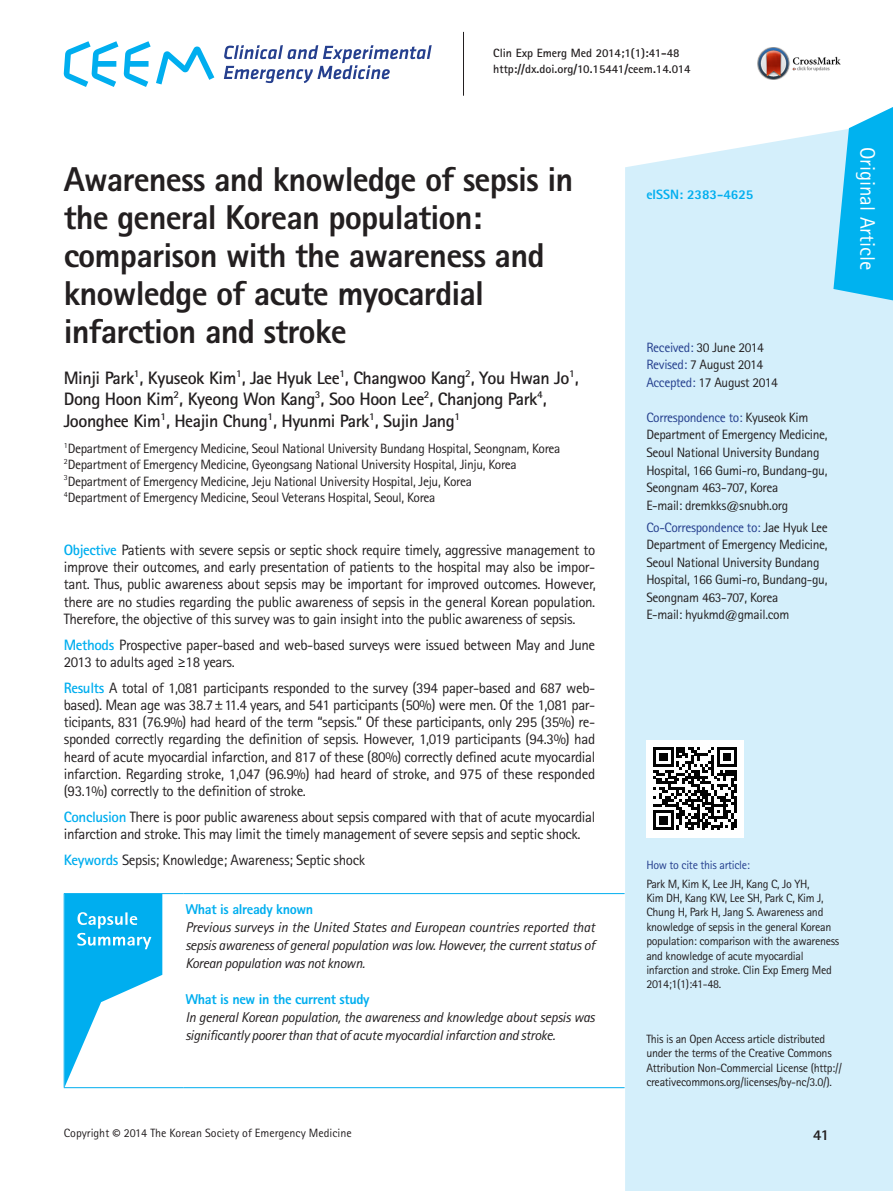
<style>
.page{position:relative;width:893px;height:1191px;background:#fff}
.page>*{position:absolute;margin:0;border:0;box-sizing:border-box;transform-origin:0 0}
.제목{font:800 34.5px/38px "Rotis Sans Serif Std";letter-spacing:-.025em;color:#231f20}
.t1{font:21px "Rotis Sans Serif Std";color:#fff}
.저자{font:700 18px/21.6px "Rotis Sans Serif Std";letter-spacing:-.025em;color:#231f20}
.초록{font:15px/17.2px "Rotis Sans Serif Std";letter-spacing:-.025em;color:#231f20;text-align:justify}
.t2{font:800 15px "Rotis Sans Serif Std";color:#231f20}
.요약_article_본문{font:italic 14.25px/18px "Rotis Sans Serif Std";letter-spacing:-.025em;color:#231f20;text-align:justify}
.요약_article_볼드{font:800 14.25px "Rotis Sans Serif Std";letter-spacing:-.025em;color:#00aeef}
.교신저자{font:13.5px/17.5px "Rotis Sans Serif Std";letter-spacing:-.025em;color:#231f20}
.소속{font:13.5px "Rotis Sans Serif Std";letter-spacing:-.025em;color:#231f20}
.교신저자-2{font:13.5px "Rotis Sans Serif Std";letter-spacing:-.025em;color:#253f8e}
.t3{font:800 13.5px "Rotis Sans Serif Std";color:#00aeef}
.인용주소본문{font:12px/14.4px "Rotis Sans Serif Std";letter-spacing:-.025em;color:#231f20}
.잡지볼륨{font:700 12px "Rotis Sans Serif Std";color:#231f20}
.인용주소본문-2{font:12px "Rotis Sans Serif Std";color:#231f20}
.인용주소볼드{font:12px "Rotis Sans Serif Std";letter-spacing:-.025em;color:#253f8e}
.s1{font-weight:700;color:#00aeef}
.s2{color:#253f8e}
.s3{color:#231f20}
.s4{font-family:"Myriad Pro";font-weight:700}
</style>
<div class="page">
<div style="left:625px;top:131px;width:268px;height:1060px;background:#d4effb"></div>
<svg style="left:833px;top:107px;width:60px;height:193px;background:#31c0f1"></svg>
<svg style="left:64px;top:41px;width:54px;height:46px"></svg>
<svg style="left:124px;top:41px;width:90px;height:46px"></svg>
<svg style="left:224px;top:45px;width:208px;height:38px"></svg>
<hr style="left:463px;top:32px;width:1px;height:64px;background:#231f20">
<div style="left:646px;top:739px;width:98px;height:98px;background:#fff"></div>
<svg style="left:653px;top:747px;width:84px;height:83px"></svg>
<hr style="left:64px;top:894px;width:1px;height:193px;background:#00aeef">
<hr style="left:183px;top:893px;width:442px;height:1px;background:#00aeef">
<hr style="left:183px;top:1087px;width:442px;height:1px;background:#00aeef">
<hr style="left:64px;top:893px;width:119px;height:1px;background:#00aeef">
<hr style="left:64px;top:1087px;width:119px;height:1px;background:#00aeef">
<svg style="left:65px;top:894px;width:97px;height:192px"></svg>
<img style="left:758px;top:47px;width:83px;height:32px">
<p class="잡지볼륨" style="left:493px;top:45px;width:188px">Clin Exp Emerg Med 2014;1(1):41-48</p>
<p class="잡지볼륨" style="left:493px;top:62px;width:199px">http://dx.doi.org/10.15441/ceem.14.014</p>
<p class="제목" style="left:64px;top:160px;width:511px">Awareness and knowledge of sepsis in the general Korean population: comparison with the awareness and knowledge of acute myocardial infarction and stroke</p>
<p class="저자" style="left:64px;top:366px;width:516px">Minji Park<sup>1</sup>, Kyuseok Kim<sup>1</sup>, Jae Hyuk Lee<sup>1</sup>, Changwoo Kang<sup>2</sup>, You Hwan Jo<sup>1</sup>,<br>Dong Hoon Kim<sup>2</sup>, Kyeong Won Kang<sup>3</sup>, Soo Hoon Lee<sup>2</sup>, Chanjong Park<sup>4</sup>,<br>Joonghee Kim<sup>1</sup>, Heajin Chung<sup>1</sup>, Hyunmi Park<sup>1</sup>, Sujin Jang<sup>1</sup></p>
<p class="소속" style="left:64px;top:441px;width:498px"><sup>1</sup>Department of Emergency Medicine, Seoul National University Bundang Hospital, Seongnam, Korea</p>
<p class="소속" style="left:64px;top:457px;width:455px"><sup>2</sup>Department of Emergency Medicine, Gyeongsang National University Hospital, Jinju, Korea</p>
<p class="소속" style="left:64px;top:473px;width:410px"><sup>3</sup>Department of Emergency Medicine, Jeju National University Hospital, Jeju, Korea</p>
<p class="소속" style="left:64px;top:489px;width:373px"><sup>4</sup>Department of Emergency Medicine, Seoul Veterans Hospital, Seoul, Korea</p>
<p class="초록" style="left:64px;top:541px;width:533px"><span class="s1">Objective</span> Patients with severe sepsis or septic shock require timely, aggressive management to improve their outcomes, and early presentation of patients to the hospital may also be impor&shy;tant. Thus, public awareness about sepsis may be important for improved outcomes. However, there are no studies regarding the public awareness of sepsis in the general Korean population.<br>Therefore, the objective of this survey was to gain insight into the public awareness of sepsis.</p>
<p class="초록" style="left:64px;top:636px;width:533px"><span class="s1">Methods</span> Prospective paper-based and web-based surveys were issued between May and June<br>2013 to adults aged ≥18 years.</p>
<p class="초록" style="left:64px;top:679px;width:533px"><span class="s1">Results</span> A total of 1,081 participants responded to the survey (394 paper-based and 687 web&shy;based). Mean age was 38.7±11.4 years, and 541 participants (50%) were men. Of the 1,081 par&shy;ticipants, 831 (76.9%) had heard of the term “sepsis.” Of these participants, only 295 (35%) re&shy;sponded correctly regarding the definition of sepsis. However, 1,019 participants (94.3%) had heard of acute myocardial infarction, and 817 of these (80%) correctly defined acute myocardial infarction. Regarding stroke, 1,047 (96.9%) had heard of stroke, and 975 of these responded (93.1%) correctly to the definition of stroke.</p>
<p class="초록" style="left:64px;top:808px;width:533px"><span class="s1">Conclusion</span> There is poor public awareness about sepsis compared with that of acute myocardial infarction and stroke. This may limit the timely management of severe sepsis and septic shock.</p>
<p class="초록" style="left:64px;top:851px;width:303px"><span class="s1">Keywords</span> Sepsis; Knowledge; Awareness; Septic shock</p>
<p class="요약_article_볼드" style="left:185px;top:900px;width:129px">What is already known</p>
<p class="요약_article_본문" style="left:185px;top:918px;width:411px">Previous surveys in the United States and European countries reported that sepsis awareness of general population was low. However, the current status of Korean population was not known.</p>
<p class="요약_article_볼드" style="left:185px;top:990px;width:186px">What is new in the current study</p>
<p class="요약_article_본문" style="left:185px;top:1008px;width:411px">In general Korean population, the awareness and knowledge about sepsis was significantly poorer than that of acute myocardial infarction and stroke.</p>
<p class="t3" style="left:646px;top:185px;width:109px">eISSN: 2383-4625</p>
<p class="t1" style="left:880px;top:147px;width:125px;rotate:90deg">Original Article</p>
<p class="교신저자" style="left:646px;top:338px;width:119px"><span class="s2">Received:</span> 30 June 2014</p>
<p class="교신저자" style="left:646px;top:356px;width:118px"><span class="s2">Revised:</span> 7 August 2014</p>
<p class="교신저자" style="left:646px;top:373px;width:133px"><span class="s2">Accepted:</span> 17 August 2014</p>
<p class="교신저자-2" style="left:646px;top:409px;width:164px">Correspondence to: <span class="s3">Kyuseok Kim</span></p>
<p class="교신저자" style="left:646px;top:426px;width:183px">Department of Emergency Medicine, Seoul National University Bundang Hospital, 166 Gumi-ro, Bundang-gu, Seongnam 463-707, Korea</p>
<p class="교신저자" style="left:646px;top:496px;width:143px">E-mail: dremkks@snubh.org</p>
<p class="교신저자-2" style="left:646px;top:519px;width:183px">Co-Correspondence to: <span class="s3">Jae Hyuk Lee</span></p>
<p class="교신저자" style="left:646px;top:535px;width:183px">Department of Emergency Medicine, Seoul National University Bundang Hospital, 166 Gumi-ro, Bundang-gu, Seongnam 463-707, Korea</p>
<p class="교신저자" style="left:646px;top:606px;width:144px">E-mail: hyukmd@gmail.com</p>
<p class="인용주소볼드" style="left:646px;top:857px;width:105px">How to cite this article:</p>
<p class="인용주소본문" style="left:646px;top:876px;width:195px">Park M, Kim K, Lee JH, Kang C, Jo YH,<br>Kim DH, Kang KW, Lee SH, Park C, Kim J, Chung H, Park H, Jang S. Awareness and knowledge of sepsis in the general Korean population: comparison with the awareness and knowledge of acute myocardial infarction and stroke. Clin Exp Emerg Med 2014;1(1):41-48.</p>
<p class="인용주소본문" style="left:646px;top:1031px;width:197px">This is an Open Access article distributed under the terms of the Creative Commons Attribution Non-Commercial License (http:// creativecommons.org/licenses/by-nc/3.0/).</p>
<p class="인용주소본문-2" style="left:64px;top:1126px;width:290px">Copyright <span class="s4">©</span> 2014 The Korean Society of Emergency Medicine</p>
<p class="t2" style="left:813px;top:1125px;width:18px">41</p>
</div>
